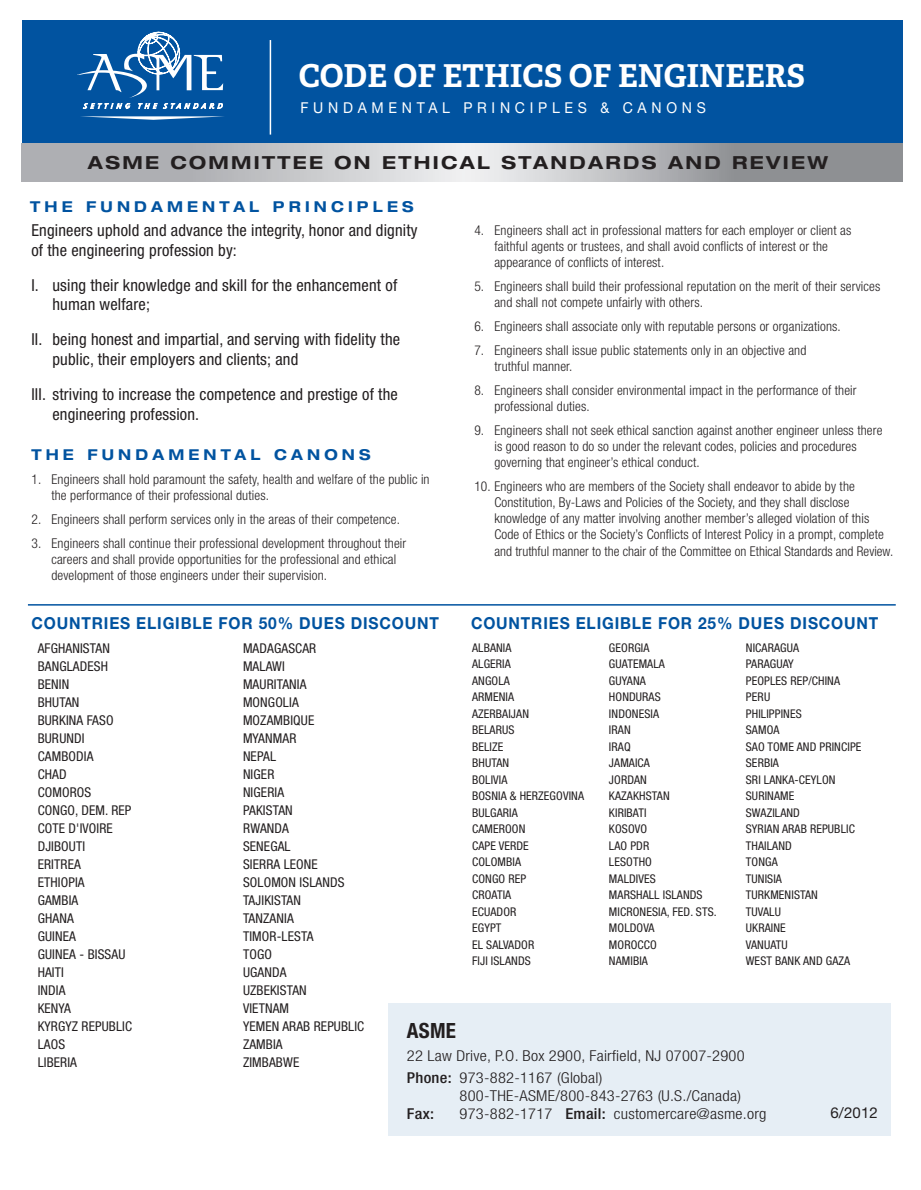
<style>
.page{position:relative;width:921px;height:1190px;background:#fff}
.page>*{position:absolute;margin:0;border:0;box-sizing:border-box;transform-origin:0 0}
.t1{font:700 31.5px "Adelle";color:#fff}
.t2{font:700 condensed 21px "Helvetica Neue LT Std";color:#231f20}
.t3{font:700 expanded 18px "Helvetica Neue LT Std";letter-spacing:.13em;color:#231f20}
.t4{font:condensed 16.5px/19.8px "Helvetica Neue LT Std";letter-spacing:.01em;color:#231f20}
.t5{font:700 16.5px "Helvetica Neue LT Std";letter-spacing:.055em;color:#0153a0;scale:.94 1}
.t6{font:300 condensed 15px/22.5px "Helvetica Neue LT Std";letter-spacing:.015em;color:#231f20;scale:1.1 1}
.t7{font:700 expanded 15px "Helvetica Neue LT Std";letter-spacing:.295em;color:#0153a0;scale:.94 1}
.t8{font:15px "Helvetica Neue LT Std";letter-spacing:.335em;color:#fff;scale:.94 1}
.t9{font:15px "Helvetica Neue LT Std";color:#231f20}
.t10{font:500 condensed 15px "Helvetica Neue LT Std";color:#231f20;scale:1.1 1}
.t11{font:300 condensed 13.5px/16.2px "Helvetica Neue LT Std";letter-spacing:.01em;color:#231f20}
.t12{font:condensed 13.5px/18px "Helvetica Neue LT Std";letter-spacing:.01em;color:#231f20}
.t13{font:condensed 12px/16.5px "Helvetica Neue LT Std";letter-spacing:.01em;color:#231f20}
.s1{font-weight:500}
</style>
<div class="page">
<div style="left:22px;top:20px;width:879px;height:126px;background:#0153a0"></div>
<svg style="left:22px;top:144px;width:879px;height:37px;background:#b8babc"></svg>
<hr style="left:269px;top:40px;width:2px;height:95px;background:#fff">
<svg style="left:77px;top:31px;width:147px;height:89px"></svg>
<hr style="left:28px;top:604px;width:867px;height:1px;background:#0153a0">
<div style="left:388px;top:1002px;width:502px;height:133px;background:#e6eef5"></div>
<h1 class="t1" style="left:298px;top:56px;width:508px">CODE OF ETHICS OF ENGINEERS</h1>
<p class="t8" style="left:300px;top:99px;width:432px">FUNDAMENTAL PRINCIPLES &amp; CANONS</p>
<h3 class="t3" style="left:88px;top:152px;width:741px">ASME COMMITTEE ON ETHICAL STANDARDS AND REVIEW</h3>
<p class="t7" style="left:30px;top:197px;width:409px">THE FUNDAMENTAL PRINCIPLES</p>
<p class="t4" style="left:31px;top:220px;width:387px">Engineers uphold and advance the integrity, honor and dignity of the engineering profession by:</p>
<p class="t4" style="left:52px;top:275px;width:346px;text-indent:-21px">I. using their knowledge and skill for the enhancement of human welfare;</p>
<p class="t4" style="left:52px;top:329px;width:349px;text-indent:-21px">II. being honest and impartial, and serving with fidelity the public, their employers and clients; and</p>
<p class="t4" style="left:52px;top:384px;width:347px;text-indent:-21px">III. striving to increase the competence and prestige of the engineering profession.</p>
<p class="t7" style="left:31px;top:445px;width:362px">THE FUNDAMENTAL CANONS</p>
<p class="t11" style="left:51px;top:471px;width:379px;text-indent:-20px">1. Engineers shall hold paramount the safety, health and welfare of the public in the performance of their professional duties.</p>
<p class="t11" style="left:31px;top:511px;width:370px">2. Engineers shall perform services only in the areas of their competence.</p>
<p class="t11" style="left:51px;top:535px;width:356px;text-indent:-20px">3. Engineers shall continue their professional development throughout their careers and shall provide opportunities for the professional and ethical development of those engineers under their supervision.</p>
<p class="t11" style="left:494px;top:222px;width:358px;text-indent:-20px">4. Engineers shall act in professional matters for each employer or client as faithful agents or trustees, and shall avoid conflicts of interest or the appearance of conflicts of interest.</p>
<p class="t11" style="left:494px;top:278px;width:387px;text-indent:-20px">5. Engineers shall build their professional reputation on the merit of their services and shall not compete unfairly with others.</p>
<p class="t11" style="left:474px;top:318px;width:368px">6. Engineers shall associate only with reputable persons or organizations.</p>
<p class="t11" style="left:494px;top:342px;width:313px;text-indent:-20px">7. Engineers shall issue public statements only in an objective and truthful manner.</p>
<p class="t11" style="left:494px;top:382px;width:363px;text-indent:-20px">8. Engineers shall consider environmental impact in the performance of their professional duties.</p>
<p class="t11" style="left:494px;top:421px;width:389px;text-indent:-20px">9. Engineers shall not seek ethical sanction against another engineer unless there is good reason to do so under the relevant codes, policies and procedures governing that engineer’s ethical conduct.</p>
<p class="t11" style="left:494px;top:478px;width:400px;text-indent:-20px">10. Engineers who are members of the Society shall endeavor to abide by the Constitution, By-Laws and Policies of the Society, and they shall disclose knowledge of any matter involving another member’s alleged violation of this Code of Ethics or the Society’s Conflicts of Interest Policy in a prompt, complete and truthful manner to the chair of the Committee on Ethical Standards and Review.</p>
<p class="t5" style="left:32px;top:613px;width:434px">COUNTRIES ELIGIBLE FOR 50% DUES DISCOUNT</p>
<p class="t5" style="left:471px;top:613px;width:434px">COUNTRIES ELIGIBLE FOR 25% DUES DISCOUNT</p>
<p class="t12" style="left:38px;top:639px;width:96px">AFGHANISTAN<br>BANGLADESH<br>BENIN<br>BHUTAN<br>BURKINA FASO<br>BURUNDI<br>CAMBODIA<br>CHAD<br>COMOROS<br>CONGO, DEM. REP<br>COTE D'IVOIRE<br>DJIBOUTI<br>ERITREA<br>ETHIOPIA<br>GAMBIA<br>GHANA<br>GUINEA<br>GUINEA - BISSAU<br>HAITI<br>INDIA<br>KENYA<br>KYRGYZ REPUBLIC<br>LAOS<br>LIBERIA</p>
<p class="t12" style="left:243px;top:639px;width:123px">MADAGASCAR<br>MALAWI<br>MAURITANIA<br>MONGOLIA<br>MOZAMBIQUE<br>MYANMAR<br>NEPAL<br>NIGER<br>NIGERIA<br>PAKISTAN<br>RWANDA<br>SENEGAL<br>SIERRA LEONE<br>SOLOMON ISLANDS<br>TAJIKISTAN<br>TANZANIA<br>TIMOR-LESTA<br>TOGO<br>UGANDA<br>UZBEKISTAN<br>VIETNAM<br>YEMEN ARAB REPUBLIC<br>ZAMBIA<br>ZIMBABWE</p>
<p class="t13" style="left:472px;top:639px;width:113px">ALBANIA<br>ALGERIA<br>ANGOLA<br>ARMENIA<br>AZERBAIJAN<br>BELARUS<br>BELIZE<br>BHUTAN<br>BOLIVIA<br>BOSNIA &amp; HERZEGOVINA<br>BULGARIA<br>CAMEROON<br>CAPE VERDE<br>COLOMBIA<br>CONGO REP<br>CROATIA<br>ECUADOR<br>EGYPT<br>EL SALVADOR<br>FIJI ISLANDS</p>
<p class="t13" style="left:608px;top:639px;width:109px">GEORGIA<br>GUATEMALA<br>GUYANA<br>HONDURAS<br>INDONESIA<br>IRAN<br>IRAQ<br>JAMAICA<br>JORDAN<br>KAZAKHSTAN<br>KIRIBATI<br>KOSOVO<br>LAO PDR<br>LESOTHO<br>MALDIVES<br>MARSHALL ISLANDS<br>MICRONESIA, FED. STS.<br>MOLDOVA<br>MOROCCO<br>NAMIBIA</p>
<p class="t13" style="left:745px;top:639px;width:117px">NICARAGUA<br>PARAGUAY<br>PEOPLES REP/CHINA<br>PERU<br>PHILIPPINES<br>SAMOA<br>SAO TOME AND PRINCIPE<br>SERBIA<br>SRI LANKA-CEYLON<br>SURINAME<br>SWAZILAND<br>SYRIAN ARAB REPUBLIC<br>THAILAND<br>TONGA<br>TUNISIA<br>TURKMENISTAN<br>TUVALU<br>UKRAINE<br>VANUATU<br>WEST BANK AND GAZA</p>
<h2 class="t2" style="left:407px;top:1017px;width:50px">ASME</h2>
<p class="t6" style="left:407px;top:1043px;width:308px">22 Law Drive, P.O. Box 2900, Fairfield, NJ 07007-2900<br><span class="s1">Phone:</span> 973-882-1167 (Global)</p>
<p class="t6" style="left:459px;top:1084px;width:257px">800-THE-ASME/800-843-2763 (U.S./Canada)</p>
<p class="t10" style="left:407px;top:1104px;width:26px">Fax:</p>
<p class="t6" style="left:459px;top:1102px;width:280px">973-882-1717 <span class="s1">Email:</span> customercare@asme.org</p>
<p class="t9" style="left:830px;top:1104px;width:49px">6/2012</p>
</div>
